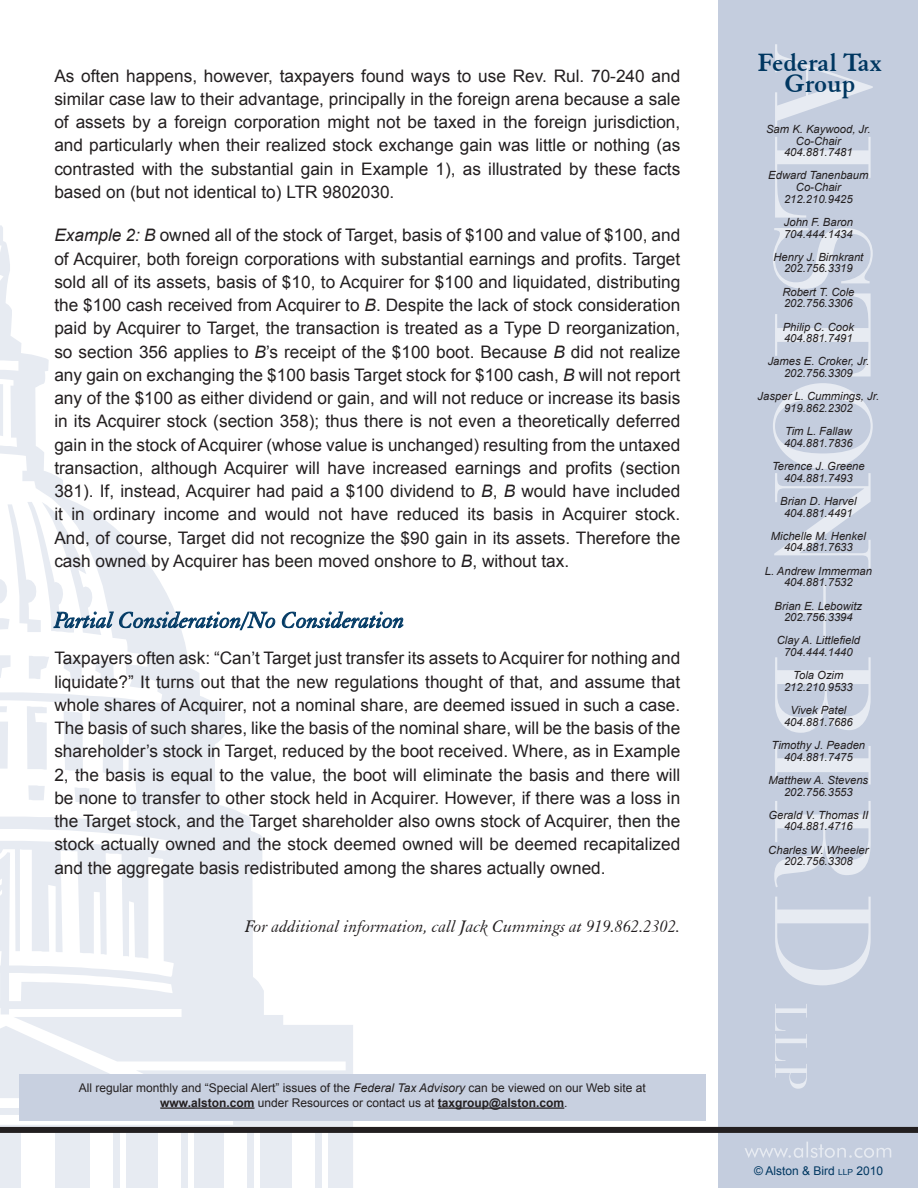
<style>
.page{position:relative;width:918px;height:1188px;background:#fff}
.page>*{position:absolute;margin:0;border:0;box-sizing:border-box;transform-origin:0 0}
.t1{font:700 27px/21px "Elegant Garamond BT";color:#003761;text-align:center}
.Heading_2{font:italic 24px "Elegant Garamond BT";color:#003761}
.For_more_info{font:italic 18px "Elegant Garamond BT";color:#231f20}
.Body{font:17.25px/23.2px "Arial";color:#231f20;text-align:justify}
.t2{font:12px/14.4px "Arial";color:#231f20;text-align:center}
.t3{font:12px "Arial";color:#003761}
.t4{font:italic 11.25px "Arial";color:#231f20}
.s1{font-style:italic}
.s2{font-weight:700}
.s3{font-size:8.4px}
</style>
<div class="page">
<svg style="left:0;top:225px;width:353px;height:963px"></svg>
<svg style="left:0;top:244px;width:2px;height:15px"></svg>
<svg style="left:0;top:275px;width:4px;height:13px"></svg>
<svg style="left:0;top:360px;width:18px;height:14px"></svg>
<svg style="left:0;top:379px;width:162px;height:321px"></svg>
<div style="left:21px;top:1133px;width:34px;height:55px;background:#fff"></div>
<div style="left:90px;top:1133px;width:23px;height:55px;background:#fff"></div>
<div style="left:120px;top:1133px;width:6px;height:55px;background:#fff"></div>
<div style="left:158px;top:1133px;width:23px;height:55px;background:#fff"></div>
<div style="left:189px;top:1133px;width:5px;height:55px;background:#fff"></div>
<div style="left:224px;top:1133px;width:23px;height:55px;background:#fff"></div>
<div style="left:254px;top:1133px;width:6px;height:55px;background:#fff"></div>
<div style="left:292px;top:1133px;width:22px;height:55px;background:#fff"></div>
<div style="left:322px;top:1133px;width:6px;height:55px;background:#fff"></div>
<svg style="left:0;top:655px;width:11px;height:23px"></svg>
<svg style="left:29px;top:656px;width:20px;height:23px"></svg>
<svg style="left:64px;top:658px;width:18px;height:24px"></svg>
<svg style="left:95px;top:660px;width:19px;height:24px"></svg>
<svg style="left:0;top:700px;width:346px;height:425px"></svg>
<svg style="left:0;top:384px;width:3px;height:52px"></svg>
<div style="left:719px;top:0;width:199px;height:1188px;background:#c4cdde"></div>
<div style="left:0;top:1127px;width:918px;height:6px;background:#231f20"></div>
<svg style="left:775px;top:44px;width:98px;height:174px"></svg>
<svg style="left:773px;top:228px;width:100px;height:149px"></svg>
<svg style="left:773px;top:383px;width:100px;height:185px"></svg>
<svg style="left:775px;top:657px;width:96px;height:76px"></svg>
<svg style="left:775px;top:746px;width:96px;height:38px"></svg>
<svg style="left:774px;top:801px;width:97px;height:86px"></svg>
<svg style="left:775px;top:897px;width:96px;height:88px"></svg>
<svg style="left:775px;top:1004px;width:32px;height:85px"></svg>
<svg style="left:797px;top:585px;width:55px;height:54px"></svg>
<svg style="left:745px;top:1142px;width:146px;height:16px"></svg>
<div style="left:19px;top:1074px;width:687px;height:47px;background:#c8d0e0"></div>
<hr style="left:160px;top:1107px;width:94px;height:2px;background:#231f20">
<hr style="left:438px;top:1107px;width:126px;height:2px;background:#231f20">
<svg style="left:0;top:502px;width:276px;height:133px"></svg>
<svg style="left:282px;top:611px;width:122px;height:17px"></svg>
<p class="Body" style="left:54px;top:64px;width:628px">As often happens, however, taxpayers found ways to use Rev. Rul. 70-240 and similar case law to their advantage, principally in the foreign arena because a sale of assets by a foreign corporation might not be taxed in the foreign jurisdiction, and particularly when their realized stock exchange gain was little or nothing (as contrasted with the substantial gain in Example 1), as illustrated by these facts based on (but not identical to) LTR 9802030.</p>
<p class="Body" style="left:54px;top:224px;width:628px"><span class="s1">Example 2: B</span> owned all of the stock of Target, basis of $100 and value of $100, and of Acquirer, both foreign corporations with substantial earnings and profits. Target sold all of its assets, basis of $10, to Acquirer for $100 and liquidated, distributing the $100 cash received from Acquirer to <span class="s1">B</span>. Despite the lack of stock consideration paid by Acquirer to Target, the transaction is treated as a Type D reorganization, so section 356 applies to <span class="s1">B</span>’s receipt of the $100 boot. Because <span class="s1">B</span> did not realize any gain on exchanging the $100 basis Target stock for $100 cash, <span class="s1">B</span> will not report any of the $100 as either dividend or gain, and will not reduce or increase its basis in its Acquirer stock (section 358); thus there is not even a theoretically deferred gain in the stock of Acquirer (whose value is unchanged) resulting from the untaxed transaction, although Acquirer will have increased earnings and profits (section 381). If, instead, Acquirer had paid a $100 dividend to <span class="s1">B</span>, <span class="s1">B</span> would have included it in ordinary income and would not have reduced its basis in Acquirer stock.<br>And, of course, Target did not recognize the $90 gain in its assets. Therefore the cash owned by Acquirer has been moved onshore to <span class="s1">B</span>, without tax.</p>
<p class="Heading_2" style="left:54px;top:606px;width:352px">Partial Consideration/No Consideration</p>
<p class="Body" style="left:54px;top:647px;width:628px">Taxpayers often ask: “Can’t Target just transfer its assets to Acquirer for nothing and liquidate?” It turns out that the new regulations thought of that, and assume that whole shares of Acquirer, not a nominal share, are deemed issued in such a case.<br>The basis of such shares, like the basis of the nominal share, will be the basis of the shareholder’s stock in Target, reduced by the boot received. Where, as in Example 2, the basis is equal to the value, the boot will eliminate the basis and there will be none to transfer to other stock held in Acquirer. However, if there was a loss in the Target stock, and the Target shareholder also owns stock of Acquirer, then the stock actually owned and the stock deemed owned will be deemed recapitalized and the aggregate basis redistributed among the shares actually owned.</p>
<p class="For_more_info" style="left:245px;top:916px;width:437px">For additional information, call Jack Cummings at 919.862.2302.</p>
<p class="t2" style="left:79px;top:1081px;width:569px">All regular monthly and “Special Alert” issues of the <span class="s1">Federal Tax Advisory</span> can be viewed on our Web site at <span class="s2">www.alston.com</span> under Resources or contact us at <span class="s2">taxgroup@alston.com</span>.</p>
<p class="t1" style="left:758px;top:52px;width:125px">Federal Tax<br>Group</p>
<p class="t4" style="left:766px;top:122px;width:106px">Sam K. Kaywood, Jr.</p>
<p class="t4" style="left:796px;top:133px;width:47px">Co-Chair</p>
<p class="t4" style="left:784px;top:145px;width:70px">404.881.7481</p>
<p class="t4" style="left:768px;top:168px;width:102px">Edward Tanenbaum</p>
<p class="t4" style="left:796px;top:180px;width:47px">Co-Chair</p>
<p class="t4" style="left:784px;top:191px;width:70px">212.210.9425</p>
<p class="t4" style="left:784px;top:215px;width:71px">John F. Baron</p>
<p class="t4" style="left:784px;top:226px;width:70px">704.444.1434</p>
<p class="t4" style="left:773px;top:250px;width:92px">Henry J. Birnkrant</p>
<p class="t4" style="left:784px;top:261px;width:70px">202.756.3319</p>
<p class="t4" style="left:782px;top:284px;width:74px">Robert T. Cole</p>
<p class="t4" style="left:784px;top:296px;width:70px">202.756.3306</p>
<p class="t4" style="left:783px;top:319px;width:73px">Philip C. Cook</p>
<p class="t4" style="left:784px;top:331px;width:70px">404.881.7491</p>
<p class="t4" style="left:768px;top:354px;width:103px">James E. Croker, Jr.</p>
<p class="t4" style="left:784px;top:366px;width:70px">202.756.3309</p>
<p class="t4" style="left:758px;top:389px;width:123px">Jasper L. Cummings, Jr.</p>
<p class="t4" style="left:784px;top:401px;width:70px">919.862.2302</p>
<p class="t4" style="left:785px;top:424px;width:68px">Tim L. Fallaw</p>
<p class="t4" style="left:784px;top:436px;width:70px">404.881.7836</p>
<p class="t4" style="left:772px;top:459px;width:94px">Terence J. Greene</p>
<p class="t4" style="left:784px;top:470px;width:70px">404.881.7493</p>
<p class="t4" style="left:780px;top:494px;width:78px">Brian D. Harvel</p>
<p class="t4" style="left:784px;top:505px;width:70px">404.881.4491</p>
<p class="t4" style="left:771px;top:529px;width:97px">Michelle M. Henkel</p>
<p class="t4" style="left:784px;top:540px;width:70px">404.881.7633</p>
<p class="t4" style="left:765px;top:563px;width:109px">L. Andrew Immerman</p>
<p class="t4" style="left:784px;top:575px;width:70px">404.881.7532</p>
<p class="t4" style="left:775px;top:598px;width:89px">Brian E. Lebowitz</p>
<p class="t4" style="left:784px;top:610px;width:70px">202.756.3394</p>
<p class="t4" style="left:777px;top:633px;width:85px">Clay A. Littlefield</p>
<p class="t4" style="left:784px;top:645px;width:70px">704.444.1440</p>
<p class="t4" style="left:793px;top:668px;width:52px">Tola Ozim</p>
<p class="t4" style="left:784px;top:680px;width:70px">212.210.9533</p>
<p class="t4" style="left:790px;top:703px;width:58px">Vivek Patel</p>
<p class="t4" style="left:784px;top:715px;width:70px">404.881.7686</p>
<p class="t4" style="left:772px;top:738px;width:95px">Timothy J. Peaden</p>
<p class="t4" style="left:784px;top:749px;width:70px">404.881.7475</p>
<p class="t4" style="left:769px;top:773px;width:101px">Matthew A. Stevens</p>
<p class="t4" style="left:784px;top:784px;width:70px">202.756.3553</p>
<p class="t4" style="left:768px;top:808px;width:101px">Gerald V. Thomas II</p>
<p class="t4" style="left:784px;top:819px;width:70px">404.881.4716</p>
<p class="t4" style="left:768px;top:842px;width:102px">Charles W. Wheeler</p>
<p class="t4" style="left:784px;top:854px;width:70px">202.756.3308</p>
<p class="t3" style="left:754px;top:1163px;width:131px">© Alston &amp; Bird <span class="s3">llp</span> 2010</p>
</div>
